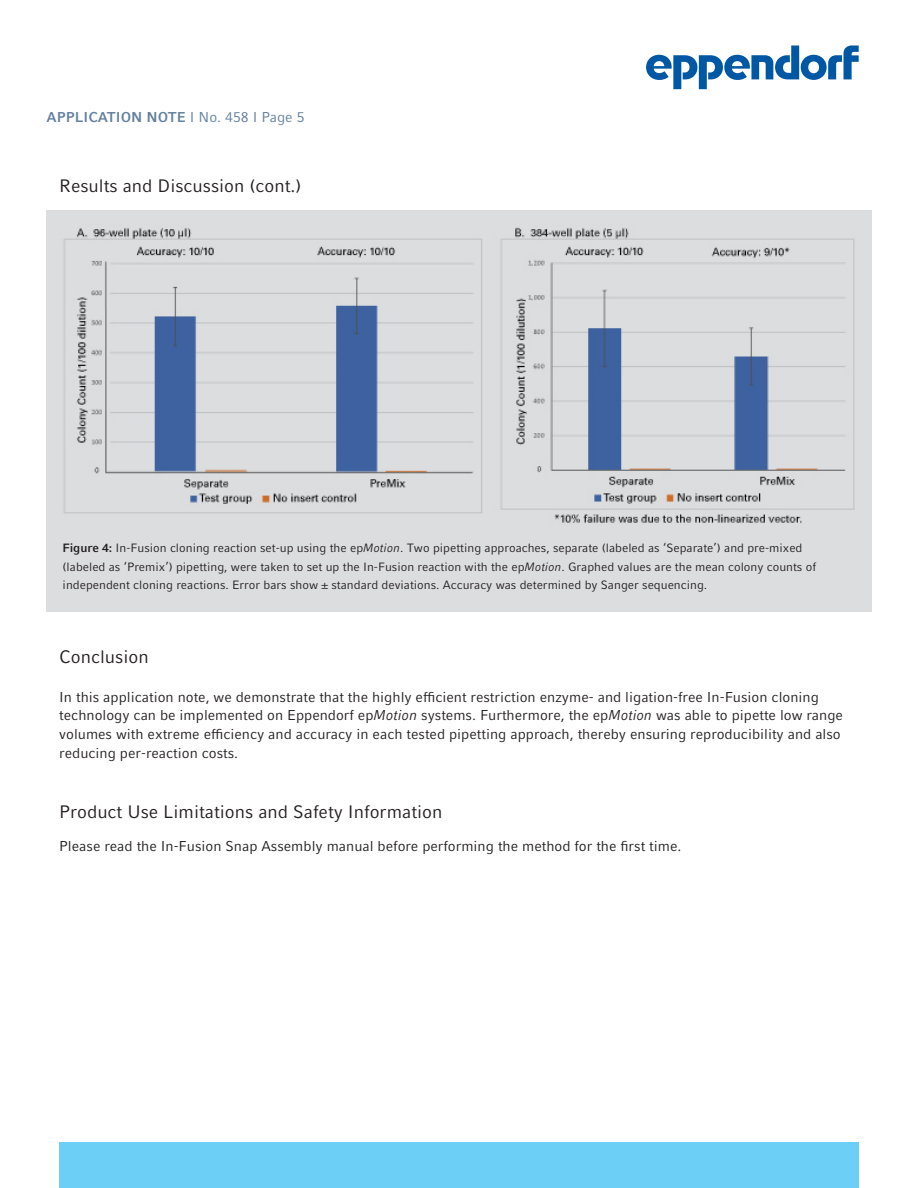
<style>
.page{position:relative;width:918px;height:1188px;background:#fff}
.page>*{position:absolute;margin:0;border:0;box-sizing:border-box;transform-origin:0 0}
._02_Header_12pt{font:18px "Compatil Factfor Eppendorf";color:#231f20}
._03_Body_Copy_pi_9_5{font:14.25px/18.8px "Compatil Factfor Eppendorf";color:#231f20}
.t1{font:700 14.25px "Compatil Factfor Eppendorf";color:#6481a0}
._03_Body_Copy_pi_9_5-2{font:12px/18.8px "Compatil Factfor Eppendorf";color:#231f20}
.s1{font-weight:400}
.s2{font-weight:700}
.s3{font-style:italic}
</style>
<div class="page">
<div style="left:59px;top:1143px;width:800px;height:45px;background:#6bcff6"></div>
<svg style="left:646px;top:45px;width:213px;height:44px"></svg>
<div style="left:46px;top:210px;width:826px;height:402px;background:#dcdddf"></div>
<img style="left:63px;top:227px;width:792px;height:296px">
<p class="t1" style="left:46px;top:108px;width:260px">APPLICATION NOTE <span class="s1">I No. 458 I Page 5</span></p>
<p class="_02_Header_12pt" style="left:59px;top:175px;width:244px">Results and Discussion (cont.)</p>
<p class="_03_Body_Copy_pi_9_5-2" style="left:63px;top:538px;width:755px"><span class="s2">Figure 4:</span> In-Fusion cloning reaction set-up using the ep<span class="s3">Motion</span>. Two pipetting approaches, separate (labeled as ‘Separate’) and pre-mixed (labeled as ‘Premix’) pipetting, were taken to set up the In-Fusion reaction with the ep<span class="s3">Motion</span>. Graphed values are the mean colony counts of independent cloning reactions. Error bars show ± standard deviations. Accuracy was determined by Sanger sequencing.</p>
<p class="_02_Header_12pt" style="left:59px;top:647px;width:91px">Conclusion</p>
<p class="_03_Body_Copy_pi_9_5" style="left:59px;top:687px;width:785px">In this application note, we demonstrate that the highly efficient restriction enzyme- and ligation-free In-Fusion cloning technology can be implemented on Eppendorf ep<span class="s3">Motion</span> systems. Furthermore, the ep<span class="s3">Motion</span> was able to pipette low range volumes with extreme efficiency and accuracy in each tested pipetting approach, thereby ensuring reproducibility and also reducing per-reaction costs.</p>
<p class="_02_Header_12pt" style="left:59px;top:801px;width:385px">Product Use Limitations and Safety Information</p>
<p class="_03_Body_Copy_pi_9_5" style="left:59px;top:837px;width:624px">Please read the In-Fusion Snap Assembly manual before performing the method for the first time.</p>
</div>
